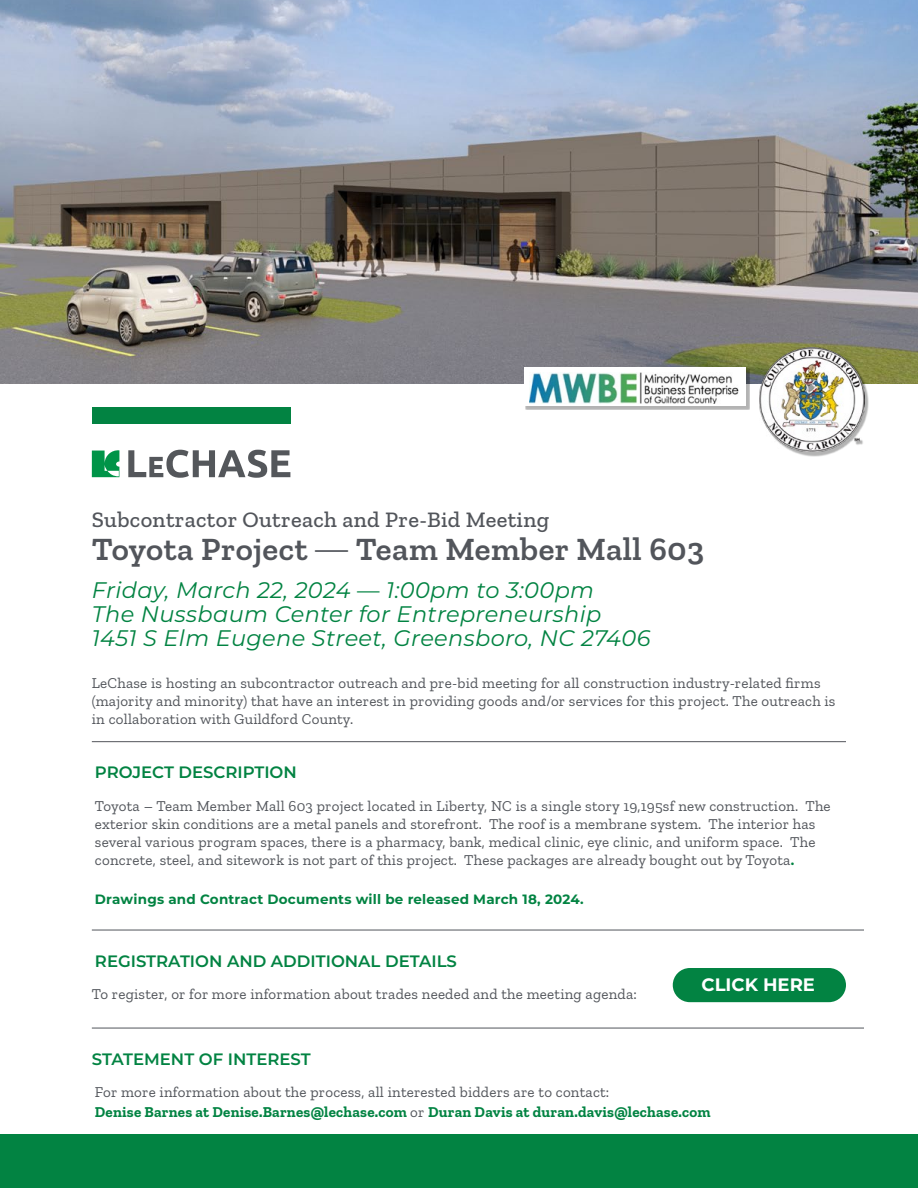
<style>
.page{position:relative;width:918px;height:1188px;background:#fff}
.page>*{position:absolute;margin:0;border:0;box-sizing:border-box;transform-origin:0 0}
.t1{font:600 33px "Zilla Slab";letter-spacing:.015em;color:#52555b}
.t2{font:italic 22.5px/24px "Montserrat";letter-spacing:.015em;color:#028342}
.t3{font:500 22.5px "Zilla Slab";letter-spacing:.015em;color:#52555b}
.t4{font:700 18px "Montserrat";color:#fff}
.t5{font:600 16.5px "Montserrat";color:#028342}
.t6{font:15px/18px "Zilla Slab";letter-spacing:.015em;color:#52555b}
.t7{font:700 15px/19.5px "Zilla Slab";letter-spacing:.015em;color:#028342}
.t8{font:700 13.5px "Montserrat";letter-spacing:.015em;color:#028342}
.s1{font-family:"Montserrat";font-weight:400}
.s2{font-style:normal}
.s3{font-family:"Montserrat";font-weight:700;font-size:13.5px;color:#028342}
.s4{font-weight:400;color:#52555b}
</style>
<div class="page">
<img style="left:0;top:0;width:918px;height:383px">
<div style="left:92px;top:407px;width:198px;height:17px;background:#028342"></div>
<hr style="left:92px;top:741px;width:754px;height:1px;background:#52555b">
<hr style="left:92px;top:930px;width:772px;height:1px;background:#52555b">
<div style="left:673px;top:968px;width:173px;height:34px;background:#028342;border-radius:17px"></div>
<svg style="left:92px;top:450px;width:27px;height:27px"></svg>
<svg style="left:128px;top:450px;width:162px;height:28px"></svg>
<div style="left:525px;top:368px;width:225px;height:42px;background:#000;opacity:.3"></div>
<div style="left:524px;top:367px;width:221px;height:38px;background:#fff"></div>
<img style="left:529px;top:373px;width:210px;height:31px">
<div style="left:0;top:1134px;width:918px;height:54px;background:#028342"></div>
<hr style="left:92px;top:1028px;width:772px;height:1px;background:#52555b">
<div style="left:761px;top:349px;width:108px;height:108px;background:#000;opacity:.3"></div>
<img style="left:759px;top:347px;width:105px;height:105px">
<h2 class="t3" style="left:92px;top:507px;width:459px">Subcontractor Outreach and Pre-Bid Meeting</h2>
<h1 class="t1" style="left:92px;top:531px;width:614px">Toyota Project <span class="s1">—</span> Team Member Mall 603</h1>
<h2 class="t2" style="left:92px;top:577px;width:560px">Friday, March 22, 2024 <span class="s2">—</span> 1:00pm to 3:00pm<br>The Nussbaum Center for Entrepreneurship<br>1451 S Elm Eugene Street, Greensboro, NC 27406</h2>
<p class="t6" style="left:92px;top:674px;width:745px">LeChase is hosting an subcontractor outreach and pre-bid meeting for all construction industry-related firms (majority and minority) that have an interest in providing goods and/or services for this project. The outreach is in collaboration with Guildford County.</p>
<p class="t5" style="left:95px;top:761px;width:203px">PROJECT DESCRIPTION</p>
<p class="t6" style="left:95px;top:797px;width:737px">Toyota – Team Member Mall 603 project located in Liberty, NC is a single story 19,195sf new construction. The exterior skin conditions are a metal panels and storefront. The roof is a membrane system. The interior has several various program spaces, there is a pharmacy, bank, medical clinic, eye clinic, and uniform space. The concrete, steel, and sitework is not part of this project. These packages are already bought out by Toyota<span class="s3">.</span></p>
<p class="t8" style="left:95px;top:889px;width:490px">Drawings and Contract Documents will be released March 18, 2024.</p>
<p class="t5" style="left:95px;top:949px;width:363px">REGISTRATION AND ADDITIONAL DETAILS</p>
<p class="t6" style="left:92px;top:985px;width:547px">To register, or for more information about trades needed and the meeting agenda:</p>
<p class="t5" style="left:92px;top:1047px;width:220px">STATEMENT OF INTEREST</p>
<p class="t4" style="left:702px;top:971px;width:115px">CLICK HERE</p>
<p class="t7" style="left:95px;top:1082px;width:617px"><span class="s4">For more information about the process, all interested bidders are to contact:<br></span>Denise Barnes at Denise.Barnes@lechase.com <span class="s4">or</span> Duran Davis at duran.davis@lechase.com</p>
</div>
